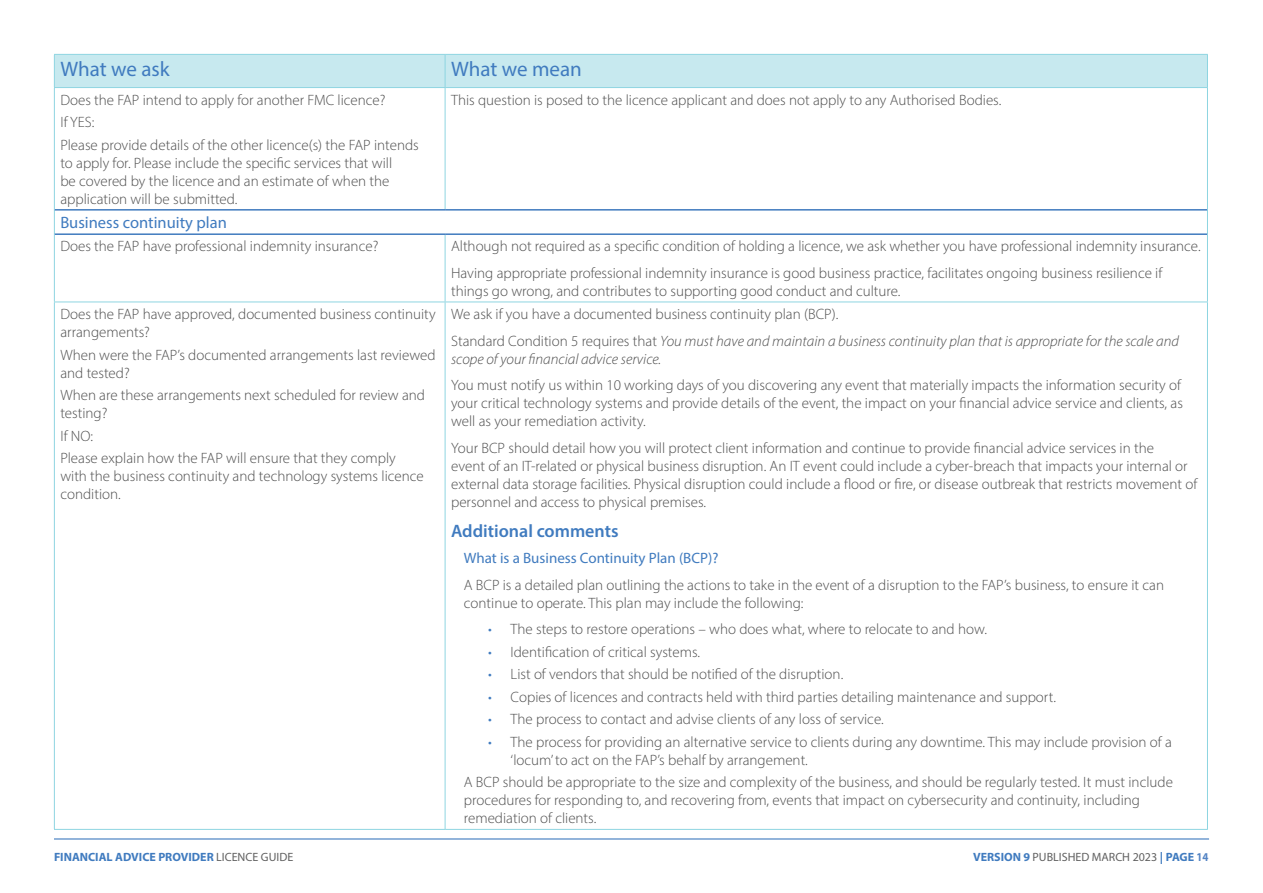
<style>
.page{position:relative;width:1263px;height:893px;background:#fff}
.page>*{position:absolute;margin:0;border:0;box-sizing:border-box;transform-origin:0 0}
.t1{font:21px "Myriad Pro";color:#407bbf}
.t2{font:600 18px "Myriad Pro";color:#407bbf}
.t3{font:16.5px "Myriad Pro";color:#407bbf}
.t4{font:300 15px/18px "Myriad Pro";color:#4d4d4d}
.t5{font:italic 300 15px/18px "Myriad Pro";color:#4d4d4d}
.t6{font:15px "Myriad Pro";color:#407bbf}
.t7{font:700 12px "Myriad Pro";color:#407bbf}
.t8{font:12px "Myriad Pro";color:#616161}
.s1{font-style:normal}
.s2{color:#407bbf}
.s3{font-weight:400;color:#616161}
.s4{font-weight:700;color:#407bbf}
.s5{font-weight:700;color:#5484c4}
</style>
<div class="page">
<hr style="left:54px;top:838px;width:1155px;height:1px;background:#407bbf">
<div style="left:55px;top:55px;width:1152px;height:32px;background:#c7e9ef"></div>
<hr style="left:54px;top:54px;width:391px;height:1px;background:#8ed5e1">
<hr style="left:54px;top:55px;width:1px;height:32px;background:#8ed5e1">
<hr style="left:445px;top:54px;width:763px;height:1px;background:#8ed5e1">
<hr style="left:445px;top:55px;width:1px;height:32px;background:#8ed5e1">
<hr style="left:1207px;top:55px;width:1px;height:32px;background:#8ed5e1">
<hr style="left:54px;top:87px;width:391px;height:1px;background:#8ed5e1">
<hr style="left:54px;top:88px;width:1px;height:122px;background:#8ed5e1">
<hr style="left:445px;top:87px;width:763px;height:1px;background:#8ed5e1">
<hr style="left:445px;top:88px;width:1px;height:121px;background:#8ed5e1">
<hr style="left:1207px;top:88px;width:1px;height:122px;background:#8ed5e1">
<svg style="left:54px;top:210px;width:1px;height:24px"></svg>
<svg style="left:1207px;top:210px;width:1px;height:24px"></svg>
<hr style="left:54px;top:234px;width:1px;height:68px;background:#8ed5e1">
<hr style="left:445px;top:235px;width:1px;height:67px;background:#8ed5e1">
<hr style="left:1207px;top:234px;width:1px;height:68px;background:#8ed5e1">
<hr style="left:54px;top:302px;width:391px;height:1px;background:#8ed5e1">
<hr style="left:54px;top:302px;width:1px;height:527px;background:#8ed5e1">
<hr style="left:445px;top:302px;width:763px;height:1px;background:#8ed5e1">
<hr style="left:445px;top:302px;width:1px;height:527px;background:#8ed5e1">
<hr style="left:1207px;top:302px;width:1px;height:527px;background:#8ed5e1">
<hr style="left:54px;top:829px;width:391px;height:1px;background:#8ed5e1">
<hr style="left:445px;top:829px;width:763px;height:1px;background:#8ed5e1">
<hr style="left:55px;top:209px;width:390px;height:2px;background:#407bbf">
<hr style="left:445px;top:209px;width:762px;height:2px;background:#407bbf">
<hr style="left:55px;top:233px;width:390px;height:2px;background:#407bbf">
<hr style="left:445px;top:233px;width:762px;height:2px;background:#407bbf">
<p class="t1" style="left:60px;top:56px;width:111px">What we ask</p>
<p class="t1" style="left:451px;top:56px;width:132px">What we mean</p>
<p class="t4" style="left:60px;top:91px;width:327px">Does the FAP intend to apply for another FMC licence?</p>
<p class="t4" style="left:60px;top:113px;width:35px">If YES:</p>
<p class="t4" style="left:60px;top:136px;width:360px">Please provide details of the other licence(s) the FAP intends to apply for. Please include the specific services that will<br>be covered by the licence and an estimate of when the application will be submitted.</p>
<p class="t4" style="left:451px;top:91px;width:552px">This question is posed to the licence applicant and does not apply to any Authorised Bodies.</p>
<p class="t3" style="left:60px;top:212px;width:168px">Business continuity plan</p>
<p class="t4" style="left:60px;top:237px;width:319px">Does the FAP have professional indemnity insurance?</p>
<p class="t4" style="left:451px;top:237px;width:751px">Although not required as a specific condition of holding a licence, we ask whether you have professional indemnity insurance.</p>
<p class="t4" style="left:451px;top:264px;width:713px">Having appropriate professional indemnity insurance is good business practice, facilitates ongoing business resilience if things go wrong, and contributes to supporting good conduct and culture.</p>
<p class="t4" style="left:60px;top:305px;width:377px">Does the FAP have approved, documented business continuity arrangements?</p>
<p class="t4" style="left:60px;top:346px;width:377px">When were the FAP’s documented arrangements last reviewed and tested?</p>
<p class="t4" style="left:60px;top:386px;width:366px">When are these arrangements next scheduled for review and testing?</p>
<p class="t4" style="left:60px;top:427px;width:34px">If NO:</p>
<p class="t4" style="left:60px;top:449px;width:365px">Please explain how the FAP will ensure that they comply with the business continuity and technology systems licence condition.</p>
<p class="t4" style="left:451px;top:305px;width:389px">We ask if you have a documented business continuity plan (BCP).</p>
<p class="t5" style="left:451px;top:332px;width:729px"><span class="s1">Standard Condition 5 requires that</span> You must have and maintain a business continuity plan that is appropriate for the scale and scope of your financial advice service.</p>
<p class="t4" style="left:451px;top:376px;width:733px">You must notify us within 10 working days of you discovering any event that materially impacts the information security of your critical technology systems and provide details of the event, the impact on your financial advice service and clients, as well as your remediation activity.</p>
<p class="t4" style="left:451px;top:439px;width:748px">Your BCP should detail how you will protect client information and continue to provide financial advice services in the<br>event of an IT-related or physical business disruption. An IT event could include a cyber-breach that impacts your internal or external data storage facilities. Physical disruption could include a flood or fire, or disease outbreak that restricts movement of personnel and access to physical premises.</p>
<p class="t2" style="left:451px;top:519px;width:169px">Additional comments</p>
<p class="t6" style="left:464px;top:549px;width:256px">What is a Business Continuity Plan (BCP)?</p>
<p class="t4" style="left:464px;top:576px;width:702px">A BCP is a detailed plan outlining the actions to take in the event of a disruption to the FAP’s business, to ensure it can continue to operate. This plan may include the following:</p>
<p class="t4" style="left:488px;top:620px;width:500px"><span class="s2">•</span> The steps to restore operations – who does what, where to relocate to and how.</p>
<p class="t4" style="left:488px;top:643px;width:213px"><span class="s2">•</span> Identification of critical systems.</p>
<p class="t4" style="left:488px;top:665px;width:357px"><span class="s2">•</span> List of vendors that should be notified of the disruption.</p>
<p class="t4" style="left:488px;top:688px;width:569px"><span class="s2">•</span> Copies of licences and contracts held with third parties detailing maintenance and support.</p>
<p class="t4" style="left:488px;top:710px;width:397px"><span class="s2">•</span> The process to contact and advise clients of any loss of service.</p>
<p class="t4" style="left:511px;top:733px;width:663px;text-indent:-22px"><span class="s2">•</span> The process for providing an alternative service to clients during any downtime. This may include provision of a ‘locum’ to act on the FAP’s behalf by arrangement.</p>
<p class="t4" style="left:464px;top:773px;width:710px">A BCP should be appropriate to the size and complexity of the business, and should be regularly tested. It must include procedures for responding to, and recovering from, events that impact on cybersecurity and continuity, including remediation of clients.</p>
<p class="t7" style="left:54px;top:849px;width:241px">FINANCIAL ADVICE PROVIDER <span class="s3">LICENCE GUIDE</span></p>
<p class="t8" style="left:973px;top:849px;width:237px"><span class="s4">VERSION 9</span> PUBLISHED MARCH 2023 <span class="s4">| PAGE</span> <span class="s5">14</span></p>
</div>
